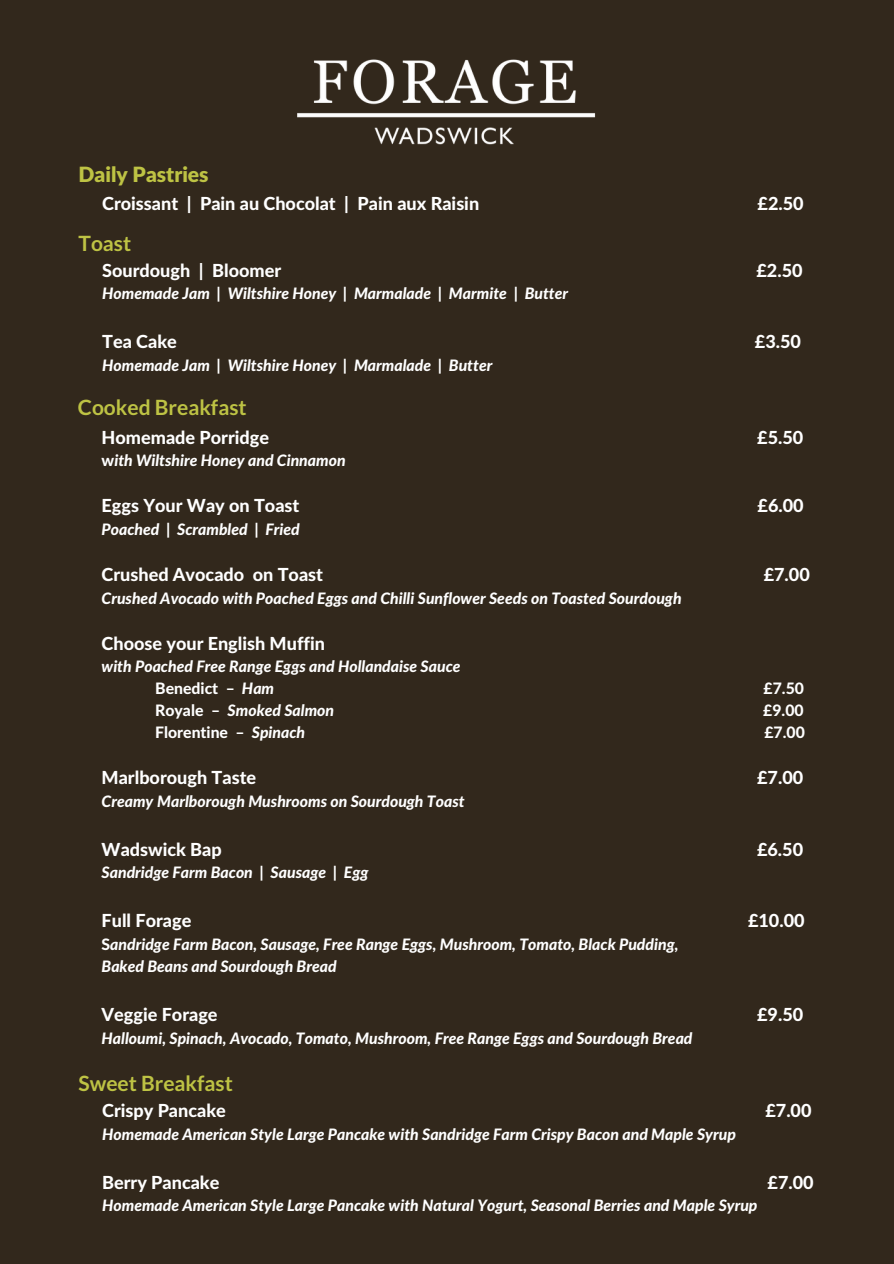
<style>
.page{position:relative;width:894px;height:1264px;background:#fff}
.page>*{position:absolute;margin:0;border:0;box-sizing:border-box;transform-origin:0 0}
.t1{font:700 21px "Lato";color:#bec344}
.t2{font:900 21px "Lato Latin";color:#bec344}
.t3{font:800 18px "Lato Latin";color:#fff}
.t4{font:italic 800 15.75px/21.9px "Lato";color:#fff}
.t5{font:800 15.75px "Lato Latin";color:#fff}
.s1{font-family:"Lato Latin";font-style:normal}
.s2{font-family:"Lato";font-style:italic}
</style>
<div class="page">
<div style="left:0;top:0;width:893px;height:1263px;background:#32281c"></div>
<img style="left:297px;top:59px;width:299px;height:86px">
<h1 class="t2" style="left:78px;top:165px;width:132px">Daily Pastries</h1>
<p class="t3" style="left:102px;top:195px;width:378px">Croissant | Pain au Chocolat | Pain aux Raisin</p>
<p class="t3" style="left:757px;top:195px;width:48px">£2.50</p>
<h1 class="t1" style="left:78px;top:230px;width:54px">Toast</h1>
<p class="t3" style="left:102px;top:262px;width:180px">Sourdough | Bloomer</p>
<p class="t3" style="left:756px;top:262px;width:48px">£2.50</p>
<p class="t4" style="left:102px;top:284px;width:467px">Homemade Jam | Wiltshire Honey | Marmalade | Marmite | Butter</p>
<p class="t3" style="left:102px;top:334px;width:76px">Tea Cake</p>
<p class="t3" style="left:754px;top:334px;width:48px">£3.50</p>
<p class="t4" style="left:102px;top:355px;width:391px">Homemade Jam | Wiltshire Honey | Marmalade | Butter</p>
<h1 class="t1" style="left:78px;top:394px;width:170px">Cooked Breakfast</h1>
<p class="t3" style="left:102px;top:429px;width:169px">Homemade Porridge</p>
<p class="t3" style="left:757px;top:429px;width:48px">£5.50</p>
<p class="t4" style="left:102px;top:450px;width:245px"><span class="s1">w</span>ith Wiltshire Honey and Cinnamon</p>
<p class="t3" style="left:102px;top:498px;width:199px">Eggs Your Way on Toast</p>
<p class="t3" style="left:757px;top:498px;width:48px">£6.00</p>
<p class="t4" style="left:102px;top:519px;width:200px">Poached | Scrambled | Fried</p>
<p class="t3" style="left:102px;top:566px;width:223px">Crushed Avocado on Toast</p>
<p class="t3" style="left:763px;top:566px;width:48px">£7.00</p>
<p class="t4" style="left:102px;top:588px;width:581px">Crushed Avocado with Poached Eggs and Chilli Sunflower Seeds on Toasted Sourdough</p>
<p class="t3" style="left:102px;top:635px;width:225px">Choose your English Muffin</p>
<p class="t4" style="left:102px;top:656px;width:360px">with Poached Free Range Eggs and Hollandaise Sauce</p>
<p class="t5" style="left:155px;top:681px;width:120px">Benedict – <span class="s2">Ham</span></p>
<p class="t5" style="left:763px;top:681px;width:42px">£7.50</p>
<p class="t4" style="left:155px;top:700px;width:180px"><span class="s1">Royale –</span> Smoked Salmon</p>
<p class="t5" style="left:763px;top:703px;width:42px">£9.00</p>
<p class="t5" style="left:155px;top:725px;width:151px">Florentine – <span class="s2">Spinach</span></p>
<p class="t5" style="left:764px;top:725px;width:42px">£7.00</p>
<p class="t3" style="left:102px;top:770px;width:156px">Marlborough Taste</p>
<p class="t3" style="left:757px;top:770px;width:48px">£7.00</p>
<p class="t4" style="left:102px;top:791px;width:364px">Creamy Marlborough Mushrooms on Sourdough Toast</p>
<p class="t3" style="left:102px;top:841px;width:122px">Wadswick Bap</p>
<p class="t3" style="left:756px;top:841px;width:48px">£6.50</p>
<p class="t4" style="left:102px;top:862px;width:268px">Sandridge Farm Bacon | Sausage | Egg</p>
<p class="t3" style="left:102px;top:913px;width:91px">Full Forage</p>
<p class="t3" style="left:747px;top:913px;width:58px">£10.00</p>
<p class="t4" style="left:102px;top:934px;width:578px"><span class="s1">S</span>andridge Farm Bacon, Sausage, Free Range Eggs, Mushroom, Tomato, Black Pudding,<br>Baked Beans and Sourdough Bread</p>
<p class="t3" style="left:102px;top:1006px;width:117px">Veggie Forage</p>
<p class="t3" style="left:757px;top:1006px;width:48px">£9.50</p>
<p class="t4" style="left:102px;top:1027px;width:592px">Halloumi, Spinach, Avocado, Tomato, Mushroom, Free Range Eggs and Sourdough Bread</p>
<h1 class="t1" style="left:78px;top:1070px;width:156px">Sweet Breakfast</h1>
<p class="t3" style="left:102px;top:1102px;width:125px">Crispy Pancake</p>
<p class="t3" style="left:765px;top:1102px;width:48px">£7.00</p>
<p class="t4" style="left:102px;top:1124px;width:635px">Homemade American Style Large Pancake with Sandridge Farm Crispy Bacon and Maple Syrup</p>
<p class="t3" style="left:102px;top:1174px;width:119px">Berry Pancake</p>
<p class="t3" style="left:767px;top:1174px;width:48px">£7.00</p>
<p class="t4" style="left:102px;top:1195px;width:656px">Homemade American Style Large Pancake with Natural Yogurt, Seasonal Berries and Maple Syrup</p>
</div>
